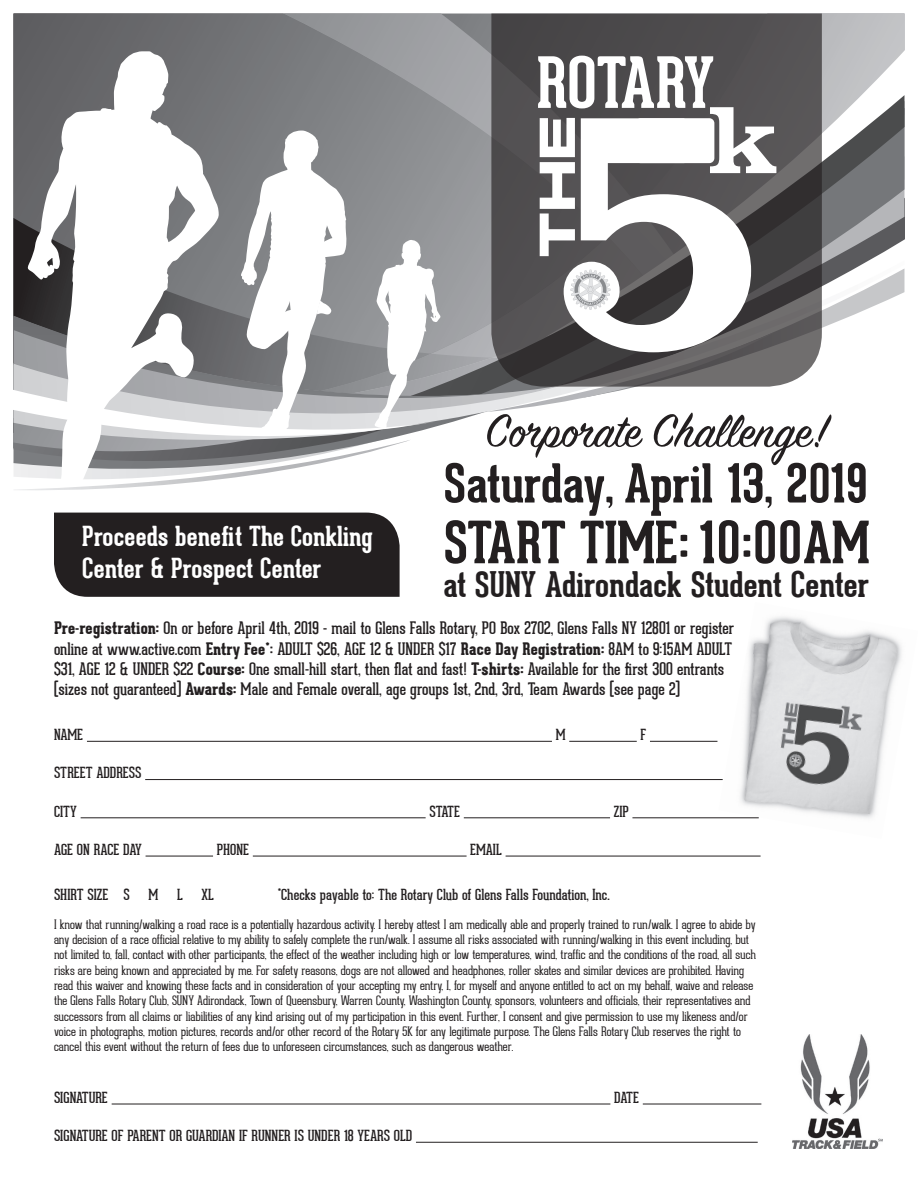
<style>
.page{position:relative;width:918px;height:1188px;background:#fff}
.page>*{position:absolute;margin:0;border:0;box-sizing:border-box;transform-origin:0 0}
.t1{font:700 69px "Geared Slab";color:#fff}
.t2{font:700 57px "Geared Slab";color:#231f20}
.t3{font:700 52.5px "Geared Slab";color:#231f20}
.t4{font:51px "Sign Painter House Script";color:#231f20}
.t5{font:700 34.5px "Geared Slab";color:#231f20}
.t6{font:700 27px/32.4px "Geared Slab";color:#fff}
.t7{font:16.8px/20.2px "Geared Slab";color:#231f20}
.t8{font:15px "Geared Slab";color:#231f20}
.t9{font:100 12.75px/15.3px "Geared Slab";letter-spacing:-.005em;color:#231f20}
.s1{font-weight:800}
.s2{font-weight:700}
</style>
<div class="page">
<img style="left:719px;top:616px;width:183px;height:203px">
<svg style="left:14px;top:14px;width:269px;height:81px;background:#6b6b6e"></svg>
<svg style="left:822px;top:14px;width:82px;height:81px;background:#c7c8ca"></svg>
<svg style="left:283px;top:14px;width:208px;height:93px;background:#8e9093"></svg>
<svg style="left:22px;top:51px;width:197px;height:56px;fill:#6c6c6f"></svg>
<hr style="left:87px;top:741px;width:465px;height:1px;background:#231f20">
<hr style="left:569px;top:741px;width:68px;height:1px;background:#231f20">
<hr style="left:650px;top:741px;width:67px;height:1px;background:#231f20">
<hr style="left:145px;top:779px;width:578px;height:1px;background:#231f20">
<hr style="left:81px;top:817px;width:345px;height:1px;background:#231f20">
<hr style="left:464px;top:817px;width:146px;height:1px;background:#231f20">
<hr style="left:632px;top:817px;width:127px;height:1px;background:#231f20">
<hr style="left:146px;top:856px;width:67px;height:1px;background:#231f20">
<hr style="left:253px;top:856px;width:214px;height:1px;background:#231f20">
<hr style="left:506px;top:856px;width:255px;height:1px;background:#231f20">
<hr style="left:112px;top:1104px;width:498px;height:1px;background:#231f20">
<hr style="left:643px;top:1104px;width:118px;height:1px;background:#231f20">
<hr style="left:416px;top:1142px;width:342px;height:1px;background:#231f20">
<div style="left:54px;top:513px;width:346px;height:84px;background:#231f20"></div>
<img style="left:793px;top:1034px;width:90px;height:114px">
<svg style="left:491px;top:14px;width:331px;height:93px;background:#4e4c4e"></svg>
<svg style="left:14px;top:107px;width:890px;height:383px"></svg>
<div style="left:636px;top:118px;width:78px;height:45px;background:#fff;border-radius:5px"></div>
<h1 class="t1" style="left:537px;top:40px;width:179px">ROTARY</h1>
<h3 class="t6" style="left:82px;top:520px;width:292px">Proceeds benefit The Conkling<br>Center &amp; Prospect Center</h3>
<h3 class="t4" style="left:485px;top:400px;width:344px">Corporate Challenge!</h3>
<h3 class="t3" style="left:444px;top:450px;width:425px">Saturday, April 13, 2019</h3>
<h2 class="t2" style="left:444px;top:507px;width:428px">START TIME: 10:00AM</h2>
<h3 class="t5" style="left:444px;top:563px;width:427px">at SUNY Adirondack Student Center</h3>
<p class="t7" style="left:54px;top:618px;width:682px"><span class="s1">Pre-registration:</span> On or before April 4th, 2019 - mail to Glens Falls Rotary, PO Box 2702, Glens Falls NY 12801 or register online at www.active.com <span class="s1">Entry Fee*</span><span class="s2">:</span> ADULT $26, AGE 12 &amp; UNDER $17 <span class="s1">Race Day Registration:</span> 8AM to 9:15AM ADULT $31, AGE 12 &amp; UNDER $22 <span class="s1">Course:</span> One small-hill start, then flat and fast! <span class="s1">T-shirts:</span> Available for the first 300 entrants (sizes not guaranteed) <span class="s1">Awards:</span> Male and Female overall, age groups 1st, 2nd, 3rd, Team Awards (see page 2)</p>
<p class="t8" style="left:54px;top:726px;width:31px">NAME</p>
<p class="t8" style="left:556px;top:726px;width:11px">M</p>
<p class="t8" style="left:641px;top:726px;width:7px">F</p>
<p class="t8" style="left:54px;top:764px;width:89px">STREET ADDRESS</p>
<p class="t8" style="left:54px;top:802px;width:24px">CITY</p>
<p class="t8" style="left:429px;top:802px;width:32px">STATE</p>
<p class="t8" style="left:614px;top:802px;width:16px">ZIP</p>
<p class="t8" style="left:54px;top:840px;width:89px">AGE ON RACE DAY</p>
<p class="t8" style="left:217px;top:840px;width:34px">PHONE</p>
<p class="t8" style="left:470px;top:840px;width:33px">EMAIL</p>
<p class="t8" style="left:54px;top:885px;width:77px">SHIRT SIZE S</p>
<p class="t8" style="left:149px;top:885px;width:36px">M L</p>
<p class="t8" style="left:202px;top:885px;width:14px">XL</p>
<p class="t8" style="left:278px;top:885px;width:334px">*Checks payable to: The Rotary Club of Glens Falls Foundation, Inc.</p>
<p class="t9" style="left:54px;top:917px;width:704px">I know that running/walking a road race is a potentially hazardous activity. I hereby attest I am medically able and properly trained to run/walk. I agree to abide by any decision of a race official relative to my ability to safely complete the run/walk. I assume all risks associated with running/walking in this event including, but not limited to, fall, contact with other participants, the effect of the weather including high or low temperatures, wind, traffic and the conditions of the road, all such risks are being known and appreciated by me. For safety reasons, dogs are not allowed and headphones, roller skates and similar devices are prohibited. Having read this waiver and knowing these facts and in consideration of your accepting my entry, I, for myself and anyone entitled to act on my behalf, waive and release the Glens Falls Rotary Club, SUNY Adirondack, Town of Queensbury, Warren County, Washington County, sponsors, volunteers and officials, their representatives and successors from all claims or liabilities of any kind arising out of my participation in this event. Further, I consent and give permission to use my likeness and/or voice in photographs, motion pictures, records and/or other record of the Rotary 5K for any legitimate purpose. The Glens Falls Rotary Club reserves the right to cancel this event without the return of fees due to unforeseen circumstances, such as dangerous weather.</p>
<p class="t8" style="left:54px;top:1088px;width:55px">SIGNATURE</p>
<p class="t8" style="left:614px;top:1088px;width:26px">DATE</p>
<p class="t8" style="left:54px;top:1127px;width:360px">SIGNATURE OF PARENT OR GUARDIAN IF RUNNER IS UNDER 18 YEARS OLD</p>
</div>
